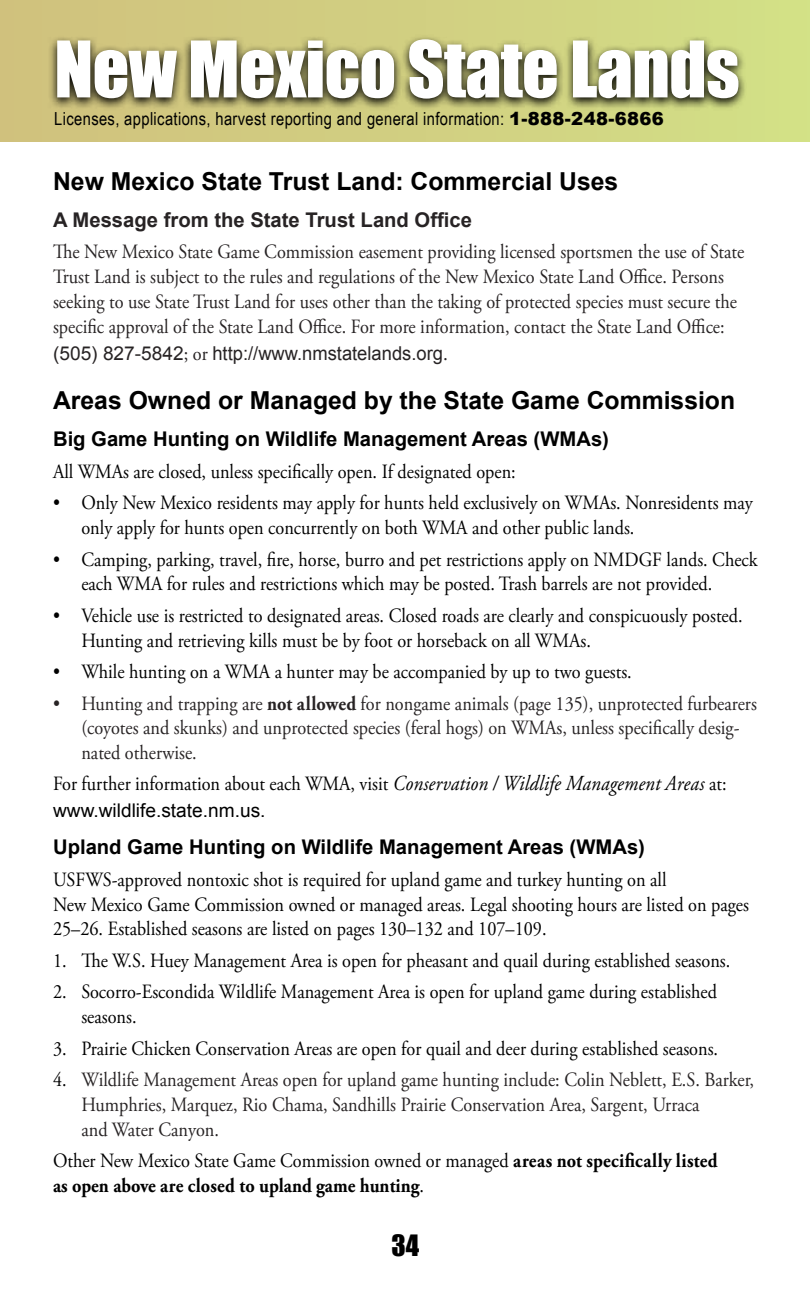
<style>
.page{position:relative;width:810px;height:1296px;background:#fff}
.page>*{position:absolute;margin:0;border:0;box-sizing:border-box;transform-origin:0 0}
.t1{font:72px "Impact";letter-spacing:-.01em;color:#fff}
.t2{font:27px "Impact";color:#000}
.t3{font:700 24.75px "Arial";color:#000}
.t4{font:20.25px/24.8px "Adobe Garamond Pro";color:#000;scale:.9 1}
.t5{font:20.25px/24.8px "Adobe Garamond Pro";color:#272324;scale:.9 1}
.t6{font:700 20.25px/24.8px "Adobe Garamond Pro";color:#000;scale:.9 1}
.t7{font:700 20.25px "Arial";color:#000}
.t8{font:700 20.25px "Arial";color:#272324}
.t9{font:19.12px "Arial";color:#272324}
.t10{font:18.9px "Arial";color:#000}
.t11{font:18px "Arial Narrow";letter-spacing:.02em;color:#000}
.s1{font-family:"Arial";font-weight:900}
.s2{font-family:"Adobe Garamond Pro";font-size:20.25px}
.s3{font-weight:700}
.s4{font-style:italic;font-size:21.38px}
.s5{color:#000}
.s6{font-weight:400}
</style>
<div class="page">
<div style="left:0;top:0;width:810px;height:142px;background:linear-gradient(to right,#d0c07d,#d3e086)"></div>
<svg style="left:48px;top:35px;width:699px;height:76px;background:#6f6e44"></svg>
<h1 class="t1" style="left:54px;top:13px;width:687px">New Mexico State Lands</h1>
<p class="t11" style="left:54px;top:106px;width:611px">Licenses, applications, harvest reporting and general information: <span class="s1">1-888-248-6866</span></p>
<p class="t3" style="left:53px;top:165px;width:567px">New Mexico State Trust Land: Commercial Uses</p>
<p class="t8" style="left:53px;top:206px;width:420px">A Message from the State Trust Land Office</p>
<p class="t5" style="left:53px;top:240px;width:770px">The New Mexico State Game Commission easement providing licensed sportsmen the use of State Trust Land is subject to the rules and regulations of the New Mexico State Land Office. Persons seeking to use State Trust Land for uses other than the taking of protected species must secure the specific approval of the State Land Office. For more information, contact the State Land Office:</p>
<p class="t9" style="left:53px;top:340px;width:396px">(505) 827-5842<span class="s2">; or</span> http://www. nmstatelands. org<span class="s2">.</span></p>
<p class="t3" style="left:53px;top:384px;width:684px">Areas Owned or Managed by the State Game Commission</p>
<p class="t7" style="left:53px;top:426px;width:557px">Big Game Hunting on Wildlife Management Areas (WMAs)</p>
<p class="t4" style="left:53px;top:460px;width:516px">All WMAs are closed, unless specifically open. If designated open:</p>
<p class="t4" style="left:81px;top:491px;width:748px;text-indent:-28px">• Only New Mexico residents may apply for hunts held exclusively on WMAs. Nonresidents may only apply for hunts open concurrently on both WMA and other public lands.</p>
<p class="t4" style="left:81px;top:547px;width:753px;text-indent:-28px">• Camping, parking, travel, fire, horse, burro and pet restrictions apply on NMDGF lands. Check each WMA for rules and restrictions which may be posted. Trash barrels are not provided.</p>
<p class="t4" style="left:81px;top:604px;width:736px;text-indent:-28px">• Vehicle use is restricted to designated areas. Closed roads are clearly and conspicuously posted.<br>Hunting and retrieving kills must be by foot or horseback on all WMAs.</p>
<p class="t4" style="left:53px;top:660px;width:645px">• While hunting on a WMA a hunter may be accompanied by up to two guests.</p>
<p class="t5" style="left:81px;top:691px;width:752px;text-indent:-28px">• Hunting and trapping are <span class="s3">not allowed</span> for nongame animals (page 135), unprotected furbearers (coyotes and skunks) and unprotected species (feral hogs) on WMAs, unless specifically desig&shy;nated otherwise.</p>
<p class="t4" style="left:53px;top:772px;width:750px">For further information about each WMA, visit <span class="s4">Conservation / Wildlife Management Areas</span> at:</p>
<p class="t10" style="left:53px;top:798px;width:211px">www.wildlife.state. nm. us.</p>
<p class="t7" style="left:53px;top:834px;width:593px">Upland Game Hunting on Wildlife Management Areas (WMAs)</p>
<p class="t4" style="left:53px;top:868px;width:775px">USFWS-approved nontoxic shot is required for upland game and turkey hunting on all<br>New Mexico Game Commission owned or managed areas. Legal shooting hours are listed on pages<br>25–26. Established seasons are listed on pages 130–132 and 107–109.</p>
<p class="t4" style="left:53px;top:949px;width:754px">1. The W.S. Huey Management Area is open for pheasant and quail during established seasons.</p>
<p class="t4" style="left:81px;top:980px;width:708px;text-indent:-28px">2. Socorro-Escondida Wildlife Management Area is open for upland game during established seasons.</p>
<p class="t4" style="left:53px;top:1036px;width:740px">3. Prairie Chicken Conservation Areas are open for quail and deer during established seasons.</p>
<p class="t5" style="left:81px;top:1068px;width:749px;text-indent:-28px"><span class="s5">4.</span> Wildlife Management Areas open for upland game hunting include: Colin Neblett, E.S. Barker,<br>Humphries, Marquez, Rio Chama, Sandhills Prairie Conservation Area, Sargent, Urraca<br>and Water Canyon.</p>
<p class="t6" style="left:53px;top:1149px;width:740px"><span class="s6">Other New Mexico State Game Commission owned or managed</span> areas not specifically listed as open above are closed to upland game hunting<span class="s6">.</span></p>
<h2 class="t2" style="left:391px;top:1224px;width:30px">34</h2>
</div>
